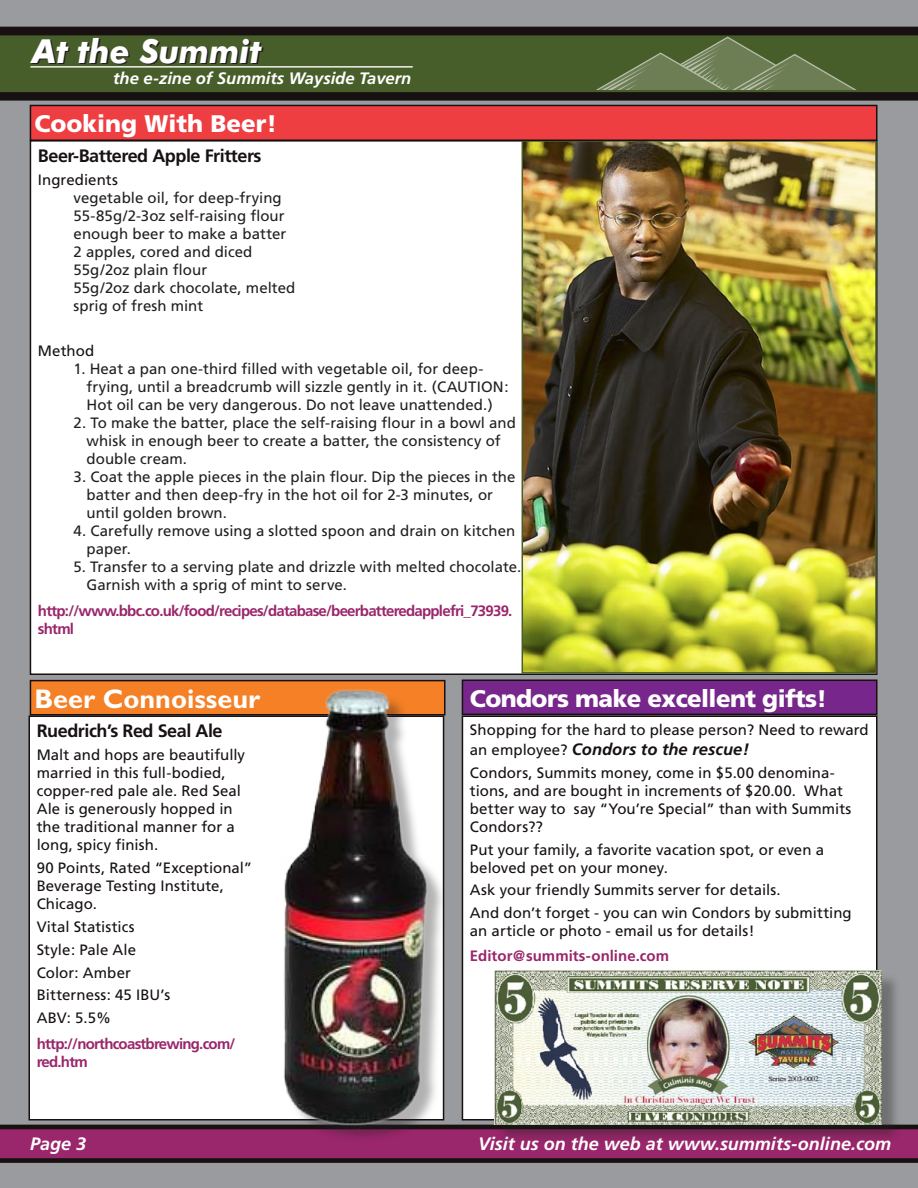
<style>
.page{position:relative;width:918px;height:1188px;background:#999b9e}
.page>*{position:absolute;margin:0;border:0;box-sizing:border-box;transform-origin:0 0}
.t1{font:italic 700 33.15px "Futura BT";color:#fff}
.News_Box_Titles{font:700 27px "Gill Sans";color:#fff}
.News_Box_Titles-2{font:900 24px "Frutiger";letter-spacing:-.025em;color:#fff}
.News_Box_Titles-3{font:900 24px "Frutiger";color:#fff}
.Heads_in_Shorts{font:700 18px "Frutiger";letter-spacing:-.025em;color:#171112}
.Footer_Type{font:italic 700 18px "Frutiger";color:#fff}
.t2{font:italic 700 16.5px "Frutiger";color:#fff}
.Feature{font:italic 700 16.5px "Frutiger";letter-spacing:.005em;color:#171112}
.feature_-_recipe_-_ingred_list{font:15px/18px "Frutiger";letter-spacing:.005em;color:#231f20}
.Feature-2{font:15px/18px "Frutiger";letter-spacing:.005em;color:#171112}
.urls{font:700 15px/18px "Frutiger";letter-spacing:-.05em;color:#9a266b}
.Feature-3{font:700 15px "Frutiger";color:#9a266b}
.s1{font-weight:400;font-style:normal;font-size:15px}
</style>
<div class="page">
<svg style="left:0;top:1125px;width:918px;height:38px;background:#7a2155"></svg>
<svg style="left:0;top:27px;width:918px;height:74px;background:#1a1415"></svg>
<svg style="left:0;top:34px;width:918px;height:60px;background:#435728"></svg>
<hr style="left:30px;top:66px;width:383px;height:2px;background:#fff">
<svg style="left:567px;top:36px;width:324px;height:54px;background:#5b6e40"></svg>
<div style="left:462px;top:716px;width:415px;height:404px;background:#fff"></div>
<div style="left:462px;top:680px;width:415px;height:34px;background:#77278b"></div>
<div style="left:462px;top:679px;width:415px;height:36px;border:2px solid #171112"></div>
<div style="left:30px;top:141px;width:847px;height:533px;background:#fff"></div>
<div style="left:495px;top:971px;width:407px;height:173px;background:#231f20;opacity:.35"></div>
<img style="left:494px;top:971px;width:388px;height:153px">
<div style="left:29px;top:716px;width:415px;height:404px;background:#fff"></div>
<div style="left:30px;top:681px;width:415px;height:34px;background:#f58025"></div>
<div style="left:30px;top:680px;width:415px;height:35px;border:2px solid #171112"></div>
<div style="left:285px;top:691px;width:162px;height:454px;background:#231f20;opacity:.35"></div>
<img style="left:256px;top:676px;width:185px;height:464px">
<img style="left:525px;top:143px;width:349px;height:528px">
<div style="left:522px;top:140px;width:355px;height:534px;border:2px solid #485e2a"></div>
<div style="left:30px;top:105px;width:847px;height:35px;background:#ef3e42"></div>
<div style="left:30px;top:105px;width:847px;height:36px;border:2px solid #171112"></div>
<p class="t1" style="left:32px;top:31px;width:231px">At the Summit</p>
<p class="t2" style="left:113px;top:68px;width:300px">the e-zine of Summits Wayside Tavern</p>
<p class="News_Box_Titles-3" style="left:34px;top:109px;width:244px">Cooking With Beer!</p>
<p class="Heads_in_Shorts" style="left:38px;top:145px;width:225px">Beer-Battered Apple Fritters</p>
<p class="Feature-2" style="left:38px;top:171px;width:81px">Ingredients</p>
<p class="feature_-_recipe_-_ingred_list" style="left:74px;top:189px;width:210px">vegetable oil, for deep-frying</p>
<p class="feature_-_recipe_-_ingred_list" style="left:74px;top:207px;width:213px">55-85g/2-3oz self-raising flour</p>
<p class="feature_-_recipe_-_ingred_list" style="left:74px;top:225px;width:214px">enough beer to make a batter</p>
<p class="feature_-_recipe_-_ingred_list" style="left:74px;top:243px;width:180px">2 apples, cored and diced</p>
<p class="feature_-_recipe_-_ingred_list" style="left:74px;top:261px;width:135px">55g/2oz plain flour</p>
<p class="feature_-_recipe_-_ingred_list" style="left:74px;top:279px;width:223px">55g/2oz dark chocolate, melted</p>
<p class="feature_-_recipe_-_ingred_list" style="left:74px;top:297px;width:131px">sprig of fresh mint</p>
<p class="Feature-2" style="left:38px;top:342px;width:58px">Method</p>
<p class="feature_-_recipe_-_ingred_list" style="left:87px;top:360px;width:424px;text-indent:-13px">1. Heat a pan one-third filled with vegetable oil, for deep&shy;frying, until a breadcrumb will sizzle gently in it. (CAUTION:<br>Hot oil can be very dangerous. Do not leave unattended.)</p>
<p class="feature_-_recipe_-_ingred_list" style="left:87px;top:414px;width:431px;text-indent:-13px">2. To make the batter, place the self-raising flour in a bowl and whisk in enough beer to create a batter, the consistency of double cream.</p>
<p class="feature_-_recipe_-_ingred_list" style="left:87px;top:468px;width:430px;text-indent:-13px">3. Coat the apple pieces in the plain flour. Dip the pieces in the batter and then deep-fry in the hot oil for 2-3 minutes, or until golden brown.</p>
<p class="feature_-_recipe_-_ingred_list" style="left:87px;top:522px;width:430px;text-indent:-13px">4. Carefully remove using a slotted spoon and drain on kitchen paper.</p>
<p class="feature_-_recipe_-_ingred_list" style="left:87px;top:558px;width:436px;text-indent:-13px">5. Transfer to a serving plate and drizzle with melted chocolate.<br>Garnish with a sprig of mint to serve.</p>
<p class="urls" style="left:38px;top:602px;width:476px">http://www.bbc.co.uk/food/recipes/database/beerbatteredapplefri_73939. shtml</p>
<p class="News_Box_Titles" style="left:34px;top:683px;width:227px">Beer Connoisseur</p>
<p class="Heads_in_Shorts" style="left:37px;top:720px;width:187px">Ruedrich’s Red Seal Ale</p>
<p class="Feature-2" style="left:37px;top:746px;width:210px">Malt and hops are beautifully married in this full-bodied, copper-red pale ale. Red Seal<br>Ale is generously hopped in the traditional manner for a long, spicy finish.</p>
<p class="Feature-2" style="left:37px;top:859px;width:217px">90 Points, Rated “Exceptional”<br>Beverage Testing Institute,<br>Chicago.</p>
<p class="Feature-2" style="left:37px;top:918px;width:99px">Vital Statistics</p>
<p class="Feature-2" style="left:37px;top:941px;width:101px">Style: Pale Ale</p>
<p class="Feature-2" style="left:37px;top:963px;width:96px">Color: Amber</p>
<p class="Feature-2" style="left:37px;top:986px;width:135px">Bitterness: 45 IBU’s</p>
<p class="Feature-2" style="left:37px;top:1009px;width:76px">ABV: 5.5%</p>
<p class="urls" style="left:37px;top:1035px;width:200px">http://northcoastbrewing.com/ red.htm</p>
<p class="News_Box_Titles-2" style="left:470px;top:684px;width:359px">Condors make excellent gifts!</p>
<p class="Feature-2" style="left:470px;top:721px;width:400px">Shopping for the hard to please person? Need to reward</p>
<p class="Feature" style="left:470px;top:739px;width:281px"><span class="s1">an employee?</span> Condors to the rescue!</p>
<p class="Feature-2" style="left:470px;top:764px;width:383px">Condors, Summits money, come in $5.00 denomina&shy;tions, and are bought in increments of $20.00. What better way to say “You’re Special” than with Summits Condors??</p>
<p class="Feature-2" style="left:470px;top:840px;width:356px">Put your family, a favorite vacation spot, or even a beloved pet on your money.</p>
<p class="Feature-2" style="left:470px;top:881px;width:312px">Ask your friendly Summits server for details.</p>
<p class="Feature-2" style="left:470px;top:904px;width:383px">And don’t forget - you can win Condors by submitting an article or photo - email us for details!</p>
<p class="Feature-3" style="left:470px;top:947px;width:201px">Editor@summits-online.com</p>
<p class="Footer_Type" style="left:30px;top:1133px;width:58px">Page 3</p>
<p class="Footer_Type" style="left:478px;top:1134px;width:414px">Visit us on the web at www.summits-online.com</p>
</div>
